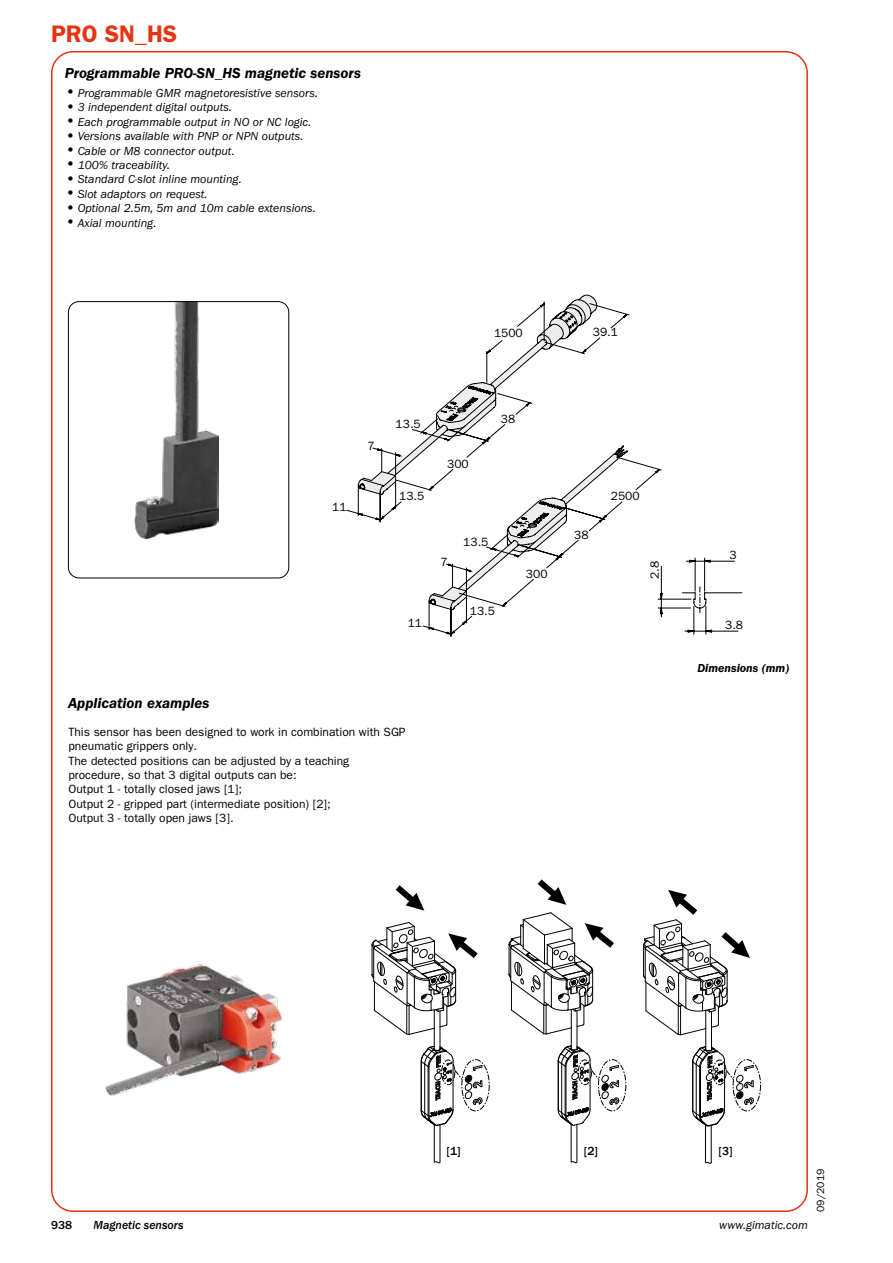
<style>
.page{position:relative;width:893px;height:1263px;background:#fff}
.page>*{position:absolute;margin:0;border:0;box-sizing:border-box;transform-origin:0 0}
.t1{font:600 24px "ITC Franklin Gothic Std";color:#e63312}
.t2{font:italic 600 15px "ITC Franklin Gothic Std";color:#000}
.t3{font:italic 12px "ITC Franklin Gothic Std";color:#000}
.t4{font:12px/14.4px "ITC Franklin Gothic Std";color:#000}
.t5{font:italic 500 12px "Franklin Gothic";color:#000}
.t6{font:italic 600 12px "ITC Franklin Gothic Std";color:#000}
.t7{font:500 12px "Franklin Gothic";color:#000}
.t8{font:500 12px "ITC Franklin Gothic Std";color:#000}
.t9{font:10.5px "ITC Franklin Gothic Std";color:#000}
.s1{font-weight:500;font-style:normal;font-size:19.5px}
</style>
<div class="page">
<img style="left:134px;top:303px;width:84px;height:236px">
<div style="left:68px;top:301px;width:221px;height:277px;border:1px solid #000;border-radius:11px"></div>
<svg style="left:346px;top:301px;width:316px;height:335px"></svg>
<svg style="left:658px;top:558px;width:85px;height:76px"></svg>
<hr style="left:434px;top:1010px;width:1px;height:40px;background:#000">
<hr style="left:440px;top:1011px;width:1px;height:39px;background:#000">
<hr style="left:440px;top:1125px;width:1px;height:37px;background:#000">
<hr style="left:434px;top:1124px;width:1px;height:38px;background:#000">
<hr style="left:705px;top:1010px;width:1px;height:40px;background:#000">
<hr style="left:711px;top:1011px;width:1px;height:39px;background:#000">
<svg style="left:433px;top:1161px;width:8px;height:3px"></svg>
<svg style="left:538px;top:879px;width:28px;height:26px"></svg>
<hr style="left:711px;top:1125px;width:1px;height:38px;background:#000">
<hr style="left:705px;top:1125px;width:1px;height:38px;background:#000">
<svg style="left:705px;top:1161px;width:7px;height:3px"></svg>
<svg style="left:371px;top:922px;width:107px;height:113px"></svg>
<svg style="left:396px;top:885px;width:28px;height:26px"></svg>
<svg style="left:643px;top:890px;width:107px;height:146px"></svg>
<div style="left:462px;top:1059px;width:27px;height:52px;border:1px dashed #000;border-radius:50%"></div>
<div style="left:598px;top:1059px;width:28px;height:52px;border:1px dashed #000;border-radius:50%"></div>
<div style="left:733px;top:1059px;width:28px;height:52px;border:1px dashed #000;border-radius:50%"></div>
<svg style="left:420px;top:1045px;width:63px;height:81px"></svg>
<svg style="left:692px;top:1046px;width:62px;height:81px"></svg>
<hr style="left:571px;top:1009px;width:1px;height:40px;background:#000">
<hr style="left:577px;top:1010px;width:1px;height:39px;background:#000">
<hr style="left:576px;top:1125px;width:1px;height:37px;background:#000">
<hr style="left:571px;top:1124px;width:1px;height:38px;background:#000">
<svg style="left:570px;top:1161px;width:8px;height:3px"></svg>
<svg style="left:508px;top:912px;width:106px;height:123px"></svg>
<svg style="left:557px;top:1045px;width:62px;height:81px"></svg>
<img style="left:105px;top:964px;width:177px;height:132px">
<h1 class="t1" style="left:51px;top:20px;width:128px">PRO SN_HS</h1>
<p class="t2" style="left:65px;top:65px;width:298px">Programmable PRO-SN_HS magnetic sensors</p>
<p class="t3" style="left:65px;top:86px;width:255px"><span class="s1">•</span>Programmable GMR magnetoresistive sensors.</p>
<p class="t3" style="left:65px;top:101px;width:168px"><span class="s1">•</span>3 independent digital outputs.</p>
<p class="t3" style="left:65px;top:115px;width:248px"><span class="s1">•</span>Each programmable output in NO or NC logic.</p>
<p class="t3" style="left:65px;top:130px;width:240px"><span class="s1">•</span>Versions available with PNP or NPN outputs.</p>
<p class="t3" style="left:65px;top:144px;width:171px"><span class="s1">•</span>Cable or M8 connector output.</p>
<p class="t3" style="left:65px;top:158px;width:107px"><span class="s1">•</span>100% traceability.</p>
<p class="t3" style="left:65px;top:173px;width:178px"><span class="s1">•</span>Standard C-slot inline mounting.</p>
<p class="t3" style="left:65px;top:187px;width:144px"><span class="s1">•</span>Slot adaptors on request.</p>
<p class="t3" style="left:65px;top:202px;width:252px"><span class="s1">•</span>Optional 2.5m, 5m and 10m cable extensions.</p>
<p class="t3" style="left:65px;top:216px;width:93px"><span class="s1">•</span>Axial mounting.</p>
<p class="t4" style="left:494px;top:326px;width:30px">1500</p>
<p class="t4" style="left:593px;top:325px;width:27px">39.1</p>
<p class="t4" style="left:332px;top:500px;width:16px">11</p>
<p class="t4" style="left:368px;top:438px;width:9px">7</p>
<p class="t4" style="left:396px;top:417px;width:27px">13.5</p>
<p class="t4" style="left:399px;top:489px;width:27px">13.5</p>
<p class="t4" style="left:408px;top:616px;width:16px">11</p>
<p class="t4" style="left:447px;top:457px;width:23px">300</p>
<p class="t4" style="left:501px;top:411px;width:16px">38</p>
<p class="t4" style="left:440px;top:555px;width:9px">7</p>
<p class="t4" style="left:463px;top:534px;width:27px">13.5</p>
<p class="t4" style="left:470px;top:603px;width:27px">13.5</p>
<p class="t4" style="left:526px;top:566px;width:23px">300</p>
<p class="t4" style="left:574px;top:528px;width:16px">38</p>
<p class="t4" style="left:611px;top:489px;width:30px">2500</p>
<p class="t4" style="left:648px;top:579px;width:19px;rotate:-90deg">2.8</p>
<p class="t2" style="left:68px;top:694px;width:143px">Application examples</p>
<p class="t4" style="left:68px;top:724px;width:339px">This sensor has been designed to work in combination with SGP pneumatic grippers only.<br>The detected positions can be adjusted by a teaching procedure, so that 3 digital outputs can be:<br>Output 1 - totally closed jaws [1];<br>Output 2 - gripped part (intermediate position) [2];<br>Output 3 - totally open jaws [3].</p>
<p class="t4" style="left:729px;top:547px;width:9px">3</p>
<p class="t4" style="left:725px;top:617px;width:19px">3.8</p>
<p class="t6" style="left:697px;top:662px;width:93px">Dimensions (mm)</p>
<p class="t7" style="left:447px;top:1143px;width:16px">[1]</p>
<p class="t7" style="left:584px;top:1143px;width:16px">[2]</p>
<p class="t7" style="left:718px;top:1143px;width:16px">[3]</p>
<p class="t8" style="left:51px;top:1218px;width:23px">938</p>
<p class="t3" style="left:719px;top:1218px;width:90px">www.gimatic.com</p>
<p class="t5" style="left:94px;top:1217px;width:91px">Magnetic sensors</p>
<p class="t9" style="left:815px;top:1212px;width:45px;rotate:-90deg">09/2019</p>
</div>
